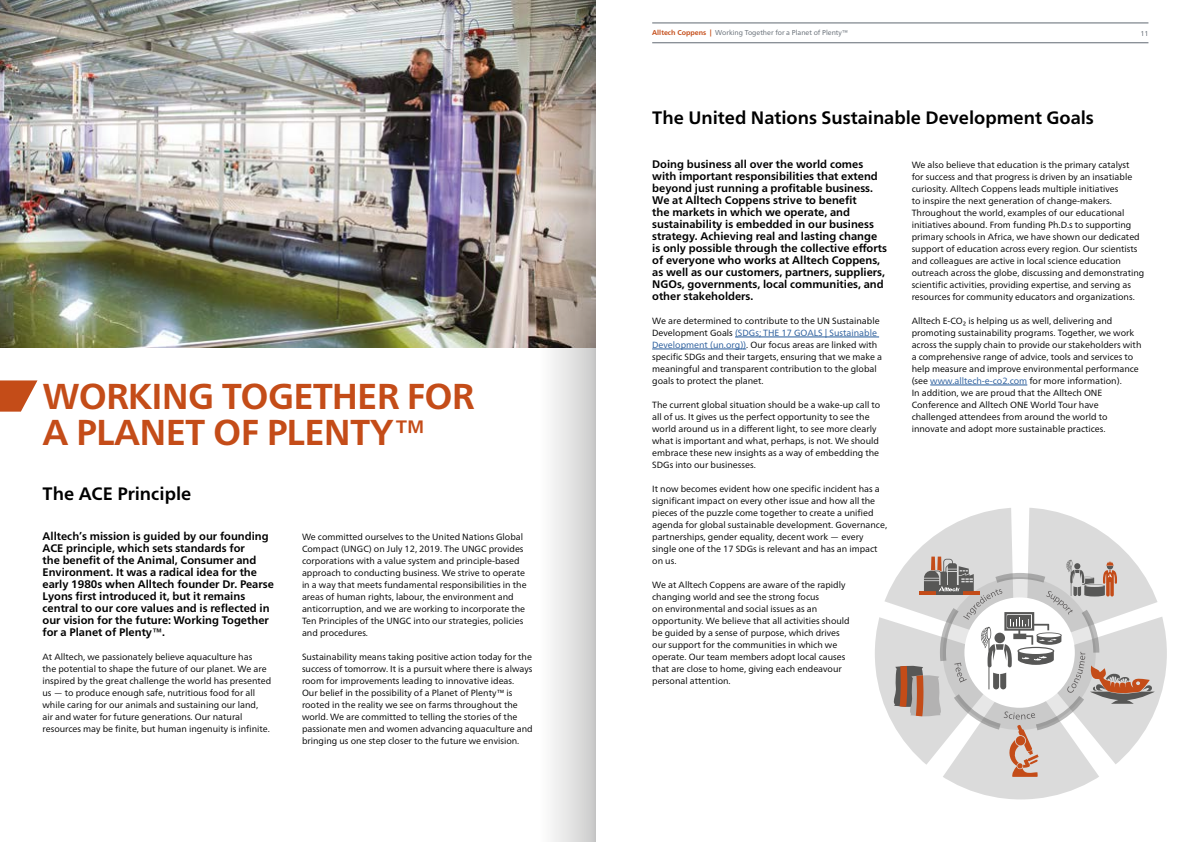
<style>
.page{position:relative;width:1191px;height:842px;background:#fff}
.page>*{position:absolute;margin:0;border:0;box-sizing:border-box;transform-origin:0 0}
.t1{font:700 36px/36px "Frutiger Neue LTW1 G";letter-spacing:-.02em;color:#c44c18}
.t2{font:700 18px "Frutiger Neue LTW1 G";color:#000}
.t3{font:700 11px/12px "Frutiger Neue LTW1 G";color:#000}
.t4{font:9px/12px "Frutiger Neue LTW1 G";color:#000}
.t5{font:7px "Frutiger Neue LTW1 G";color:#616972}
.s1{font-weight:700;color:#c44c18}
.s2{color:#275b9b}
</style>
<div class="page">
<img style="left:0;top:0;width:539px;height:347px">
<svg style="left:539px;top:0;width:56px;height:842px"></svg>
<hr style="left:735px;top:337px;width:144px;height:1px;background:#275b9b">
<hr style="left:652px;top:349px;width:94px;height:1px;background:#275b9b">
<hr style="left:930px;top:385px;width:97px;height:1px;background:#275b9b">
<svg style="left:875px;top:508px;width:291px;height:291px"></svg>
<svg style="left:0;top:380px;width:38px;height:32px"></svg>
<hr style="left:652px;top:43px;width:496px;height:1px;background:#616972">
<hr style="left:652px;top:23px;width:496px;height:1px;background:#616972">
<h1 class="t1" style="left:43px;top:375px;width:433px">WORKING TOGETHER FOR<br>A PLANET OF PLENTY™</h1>
<h2 class="t2" style="left:43px;top:481px;width:150px">The ACE Principle</h2>
<p class="t3" style="left:43px;top:529px;width:233px">Alltech’s mission is guided by our founding ACE principle, which sets standards for<br>the benefit of the Animal, Consumer and Environment. It was a radical idea for the early 1980s when Alltech founder Dr. Pearse Lyons first introduced it, but it remains central to our core values and is reflected in our vision for the future: Working Together for a Planet of Plenty™.</p>
<p class="t4" style="left:43px;top:650px;width:230px">At Alltech, we passionately believe aquaculture has<br>the potential to shape the future of our planet. We are inspired by the great challenge the world has presented us — to produce enough safe, nutritious food for all while caring for our animals and sustaining our land,<br>air and water for future generations. Our natural resources may be finite, but human ingenuity is infinite.</p>
<p class="t4" style="left:302px;top:530px;width:226px">We committed ourselves to the United Nations Global Compact (UNGC) on July 12, 2019. The UNGC provides corporations with a value system and principle-based approach to conducting business. We strive to operate in a way that meets fundamental responsibilities in the areas of human rights, labour, the environment and anticorruption, and we are working to incorporate the Ten Principles of the UNGC into our strategies, policies and procedures.</p>
<p class="t4" style="left:302px;top:650px;width:232px">Sustainability means taking positive action today for the success of tomorrow. It is a pursuit where there is always room for improvements leading to innovative ideas.<br>Our belief in the possibility of a Planet of Plenty™ is rooted in the reality we see on farms throughout the world. We are committed to telling the stories of the passionate men and women advancing aquaculture and bringing us one step closer to the future we envision.</p>
<p class="t5" style="left:652px;top:28px;width:198px"><span class="s1">Alltech Coppens |</span> Working Together for a Planet of Plenty™</p>
<p class="t5" style="left:1140px;top:28px;width:10px">11</p>
<h2 class="t2" style="left:652px;top:105px;width:443px">The United Nations Sustainable Development Goals</h2>
<p class="t3" style="left:652px;top:157px;width:236px">Doing business all over the world comes with important responsibilities that extend beyond just running a profitable business.<br>We at Alltech Coppens strive to benefit<br>the markets in which we operate, and sustainability is embedded in our business strategy. Achieving real and lasting change is only possible through the collective efforts of everyone who works at Alltech Coppens, as well as our customers, partners, suppliers, NGOs, governments, local communities, and other stakeholders.</p>
<p class="t4" style="left:652px;top:314px;width:231px">We are determined to contribute to the UN Sustainable Development Goals <span class="s2">(SDGs; THE 17 GOALS | Sustainable Development (un.org))</span>. Our focus areas are linked with specific SDGs and their targets, ensuring that we make a meaningful and transparent contribution to the global goals to protect the planet.</p>
<p class="t4" style="left:652px;top:398px;width:230px">The current global situation should be a wake-up call to all of us. It gives us the perfect opportunity to see the world around us in a different light, to see more clearly what is important and what, perhaps, is not. We should embrace these new insights as a way of embedding the SDGs into our businesses.</p>
<p class="t4" style="left:652px;top:482px;width:236px">It now becomes evident how one specific incident has a significant impact on every other issue and how all the pieces of the puzzle come together to create a unified agenda for global sustainable development. Governance, partnerships, gender equality, decent work — every single one of the 17 SDGs is relevant and has an impact on us.</p>
<p class="t4" style="left:652px;top:578px;width:199px">We at Alltech Coppens are aware of the rapidly changing world and see the strong focus<br>on environmental and social issues as an opportunity. We believe that all activities should be guided by a sense of purpose, which drives our support for the communities in which we operate. Our team members adopt local causes that are close to home, giving each endeavour personal attention.</p>
<p class="t4" style="left:911px;top:158px;width:234px">We also believe that education is the primary catalyst<br>for success and that progress is driven by an insatiable curiosity. Alltech Coppens leads multiple initiatives<br>to inspire the next generation of change-makers.<br>Throughout the world, examples of our educational initiatives abound. From funding Ph.D.s to supporting primary schools in Africa, we have shown our dedicated support of education across every region. Our scientists and colleagues are active in local science education outreach across the globe, discussing and demonstrating scientific activities, providing expertise, and serving as resources for community educators and organizations.</p>
<p class="t4" style="left:911px;top:314px;width:231px">Alltech E-CO₂ is helping us as well, delivering and promoting sustainability programs. Together, we work across the supply chain to provide our stakeholders with a comprehensive range of advice, tools and services to help measure and improve environmental performance (see <span class="s2">www.alltech-e-co2.com</span> for more information).<br>In addition, we are proud that the Alltech ONE Conference and Alltech ONE World Tour have challenged attendees from around the world to innovate and adopt more sustainable practices.</p>
</div>
